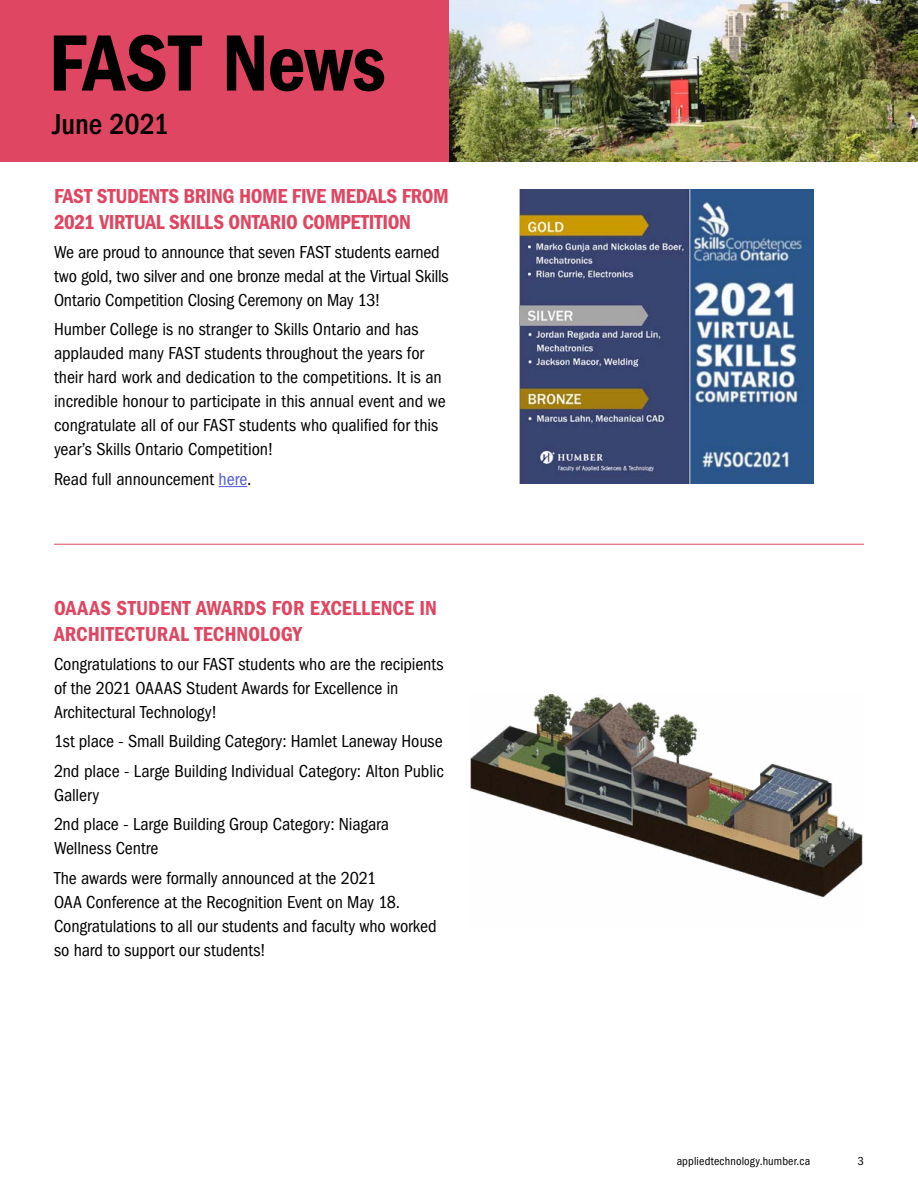
<style>
.page{position:relative;width:918px;height:1188px;background:#fff}
.page>*{position:absolute;margin:0;border:0;box-sizing:border-box;transform-origin:0 0}
.t1{font:82.5px "ITC Franklin Gothic Std Dm Cd";letter-spacing:-.005em;color:#000}
.t2{font:500 condensed 30px "ITC Franklin Gothic Std";letter-spacing:-.005em;color:#000}
.h2_content_header{font:21px/25.2px "ITC Franklin Gothic Std Dm Cd";letter-spacing:-.005em;color:#df4661}
.p_body{font:condensed 18px/24px "ITC Franklin Gothic Std";letter-spacing:-.005em;color:#000}
.h1_title{font:condensed 12px "ITC Franklin Gothic Std";letter-spacing:.01em;color:#000}
.s1{color:#4f5cd6}
</style>
<div class="page">
<img style="left:449px;top:0;width:469px;height:162px">
<div style="left:0;top:0;width:449px;height:162px;background:#df4661"></div>
<svg style="left:219px;top:486px;width:28px;height:1px"></svg>
<img style="left:519px;top:189px;width:295px;height:295px">
<hr style="left:54px;top:544px;width:810px;height:1px;background:#df4661">
<img style="left:471px;top:695px;width:392px;height:203px">
<h1 class="t1" style="left:49px;top:16px;width:339px">FAST News</h1>
<h2 class="t2" style="left:52px;top:107px;width:118px">June 2021</h2>
<p class="h2_content_header" style="left:54px;top:184px;width:396px">FAST STUDENTS BRING HOME FIVE MEDALS FROM<br>2021 VIRTUAL SKILLS ONTARIO COMPETITION</p>
<p class="p_body" style="left:54px;top:240px;width:396px">We are proud to announce that seven FAST students earned two gold, two silver and one bronze medal at the Virtual Skills<br>Ontario Competition Closing Ceremony on May 13!</p>
<p class="p_body" style="left:54px;top:318px;width:393px">Humber College is no stranger to Skills Ontario and has applauded many FAST students throughout the years for their hard work and dedication to the competitions. It is an incredible honour to participate in this annual event and we congratulate all of our FAST students who qualified for this year’s Skills Ontario Competition!</p>
<p class="p_body" style="left:54px;top:467px;width:199px">Read full announcement <span class="s1">here</span>.</p>
<p class="h2_content_header" style="left:54px;top:596px;width:384px">OAAAS STUDENT AWARDS FOR EXCELLENCE IN<br>ARCHITECTURAL TECHNOLOGY</p>
<p class="p_body" style="left:54px;top:652px;width:391px">Congratulations to our FAST students who are the recipients of the 2021 OAAAS Student Awards for Excellence in<br>Architectural Technology!</p>
<p class="p_body" style="left:54px;top:730px;width:390px">1st place - Small Building Category: Hamlet Laneway House</p>
<p class="p_body" style="left:54px;top:759px;width:391px">2nd place - Large Building Individual Category: Alton Public<br>Gallery</p>
<p class="p_body" style="left:54px;top:812px;width:337px">2nd place - Large Building Group Category: Niagara<br>Wellness Centre</p>
<p class="p_body" style="left:54px;top:866px;width:384px">The awards were formally announced at the 2021<br>OAA Conference at the Recognition Event on May 18.<br>Congratulations to all our students and faculty who worked so hard to support our students!</p>
<p class="h1_title" style="left:677px;top:1154px;width:135px">appliedtechnology.humber.ca</p>
<p class="h1_title" style="left:858px;top:1154px;width:8px">3</p>
</div>
